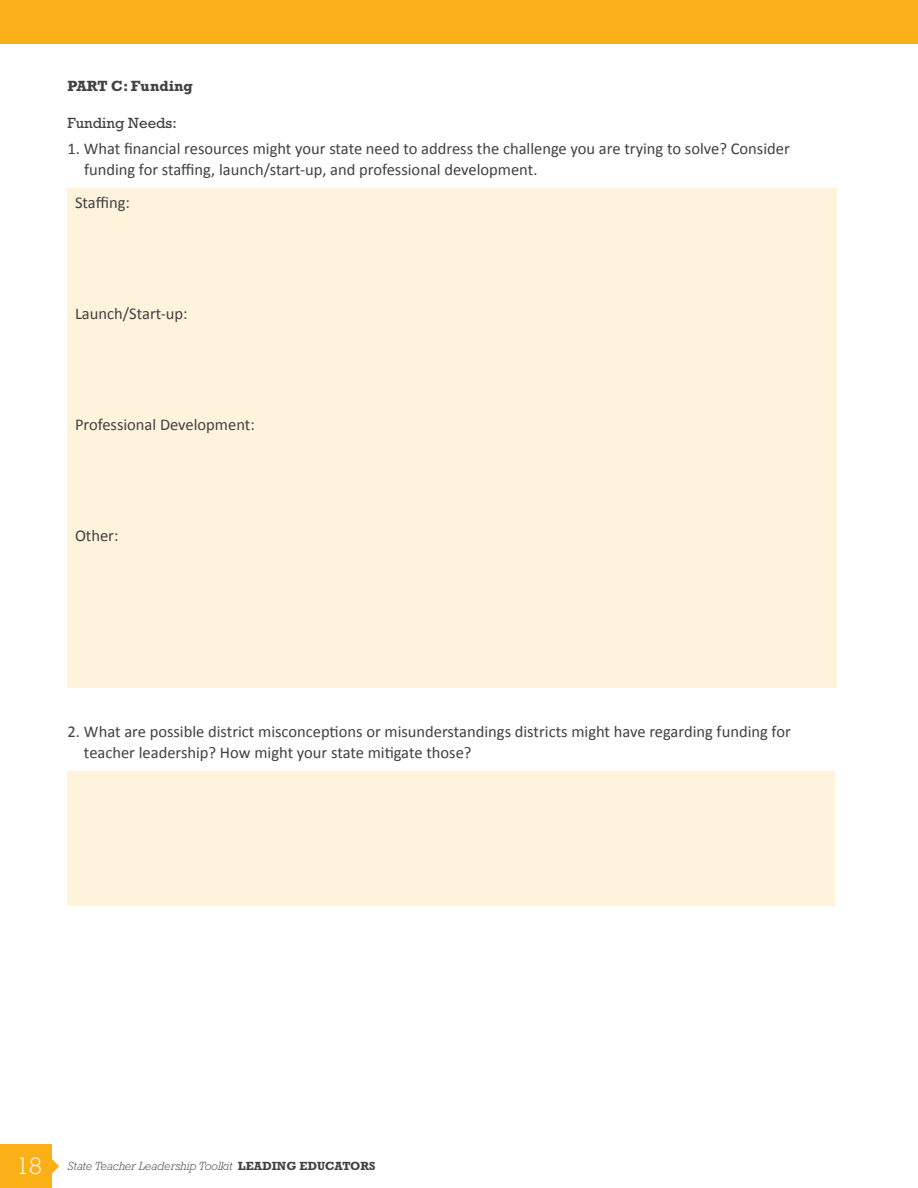
<style>
.page{position:relative;width:918px;height:1188px;background:#fff}
.page>*{position:absolute;margin:0;border:0;box-sizing:border-box;transform-origin:0 0}
.t1{font:16.5px/21px "Calibri";color:#414042}
.t2{font:700 15px "Rockwell Std";color:#414042}
.t3{font:15px "Rockwell Std";color:#414042}
.t4{font:italic 300 12px "Rockwell Std";color:#414042}
.s1{font-style:normal;font-size:24px;color:#fff}
.s2{font-weight:700;font-style:normal}
</style>
<div class="page">
<div style="left:0;top:1144px;width:52px;height:44px;background:#fcb017"></div>
<svg style="left:52px;top:1159px;width:7px;height:15px"></svg>
<div style="left:0;top:0;width:918px;height:30px;background:#fcb017"></div>
<div style="left:0;top:30px;width:918px;height:13px;background:#fcb017"></div>
<div style="left:68px;top:188px;width:769px;height:500px;background:#fff3dc"></div>
<div style="left:68px;top:771px;width:768px;height:135px;background:#fff3dc"></div>
<p class="t2" style="left:68px;top:77px;width:127px">PART C: Funding</p>
<p class="t3" style="left:68px;top:114px;width:111px">Funding Needs:</p>
<p class="t1" style="left:84px;top:139px;width:707px;text-indent:-16px">1. What financial resources might your state need to address the challenge you are trying to solve? Consider funding for staffing, launch/start-up, and professional development.</p>
<p class="t1" style="left:75px;top:192px;width:56px">Staffing:</p>
<p class="t1" style="left:75px;top:303px;width:114px">Launch/Start-up:</p>
<p class="t1" style="left:75px;top:414px;width:181px">Professional Development:</p>
<p class="t1" style="left:75px;top:525px;width:45px">Other:</p>
<p class="t1" style="left:84px;top:721px;width:708px;text-indent:-16px">2. What are possible district misconceptions or misunderstandings districts might have regarding funding for teacher leadership? How might your state mitigate those?</p>
<p class="t4" style="left:17px;top:1159px;width:361px"><span class="s1">18</span> State Teacher Leadership Toolkit <span class="s2">LEADING EDUCATORS</span></p>
</div>
